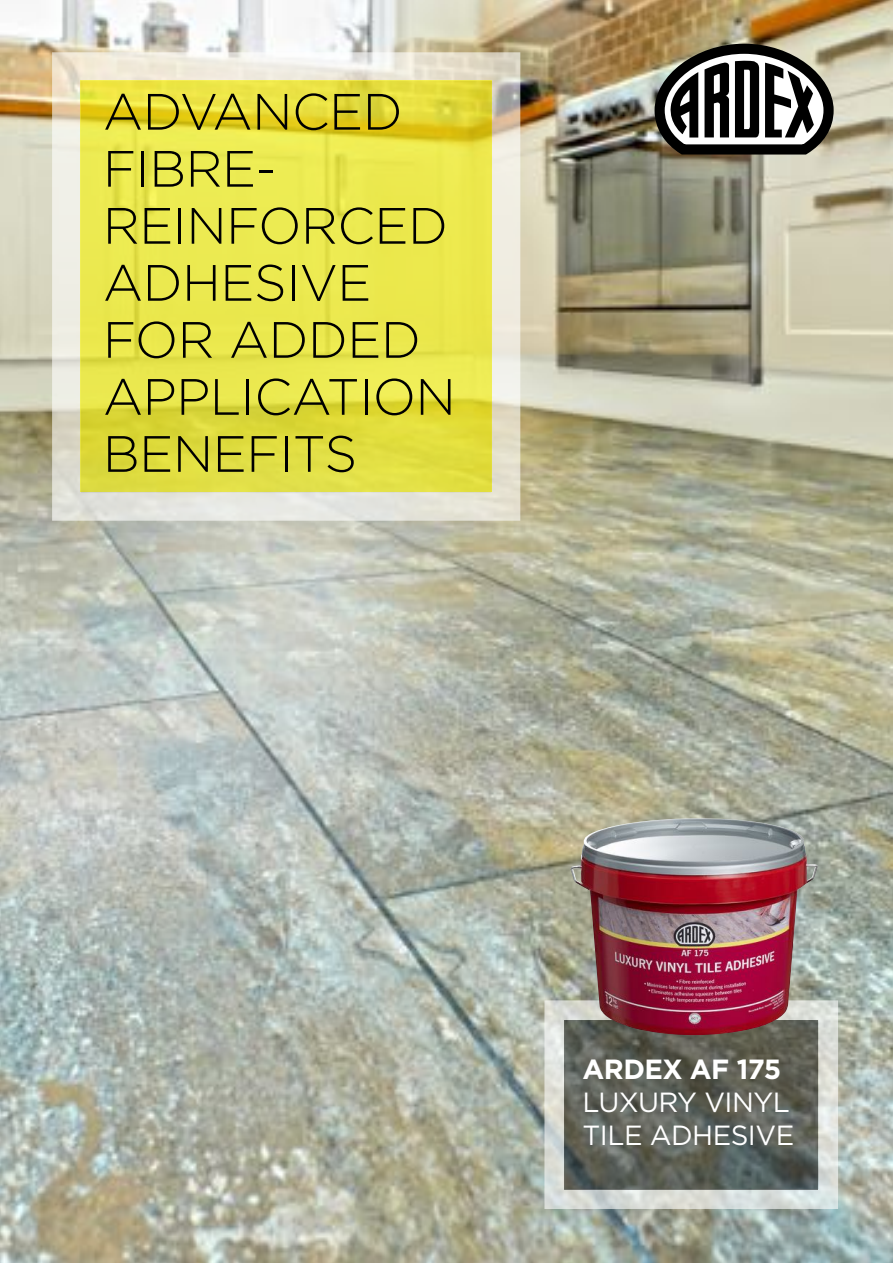
<style>
.page{position:relative;width:893px;height:1263px;background:#fff}
.page>*{position:absolute;margin:0;border:0;box-sizing:border-box;transform-origin:0 0}
.t1{font:300 51px/57px "Gotham";letter-spacing:-.01em;color:#000}
.t2{font:27.75px/33.3px "Gotham";letter-spacing:-.02em;color:#fff}
.t3{font:700 27.75px "Gotham";letter-spacing:-.02em;color:#fff}
</style>
<div class="page">
<img style="left:0;top:0;width:893px;height:1263px">
<svg style="left:649px;top:39px;width:190px;height:124px"></svg>
<div style="left:544px;top:1000px;width:294px;height:209px;border:20px solid #fff"></div>
<svg style="left:564px;top:1020px;width:254px;height:169px;background:#5c5f57"></svg>
<div style="left:52px;top:52px;width:468px;height:469px;border:28px solid #fff"></div>
<svg style="left:81px;top:81px;width:411px;height:411px;background:#e7e347"></svg>
<img style="left:570px;top:818px;width:248px;height:219px">
<p class="t1" style="left:103px;top:82px;width:354px">ADVANCED<br>FIBRE-<br>REINFORCED<br>ADHESIVE<br>FOR ADDED<br>APPLICATION<br>BENEFITS</p>
<p class="t3" style="left:583px;top:1053px;width:200px">ARDEX AF 175</p>
<p class="t2" style="left:583px;top:1085px;width:213px">LUXURY VINYL<br>TILE ADHESIVE</p>
</div>
